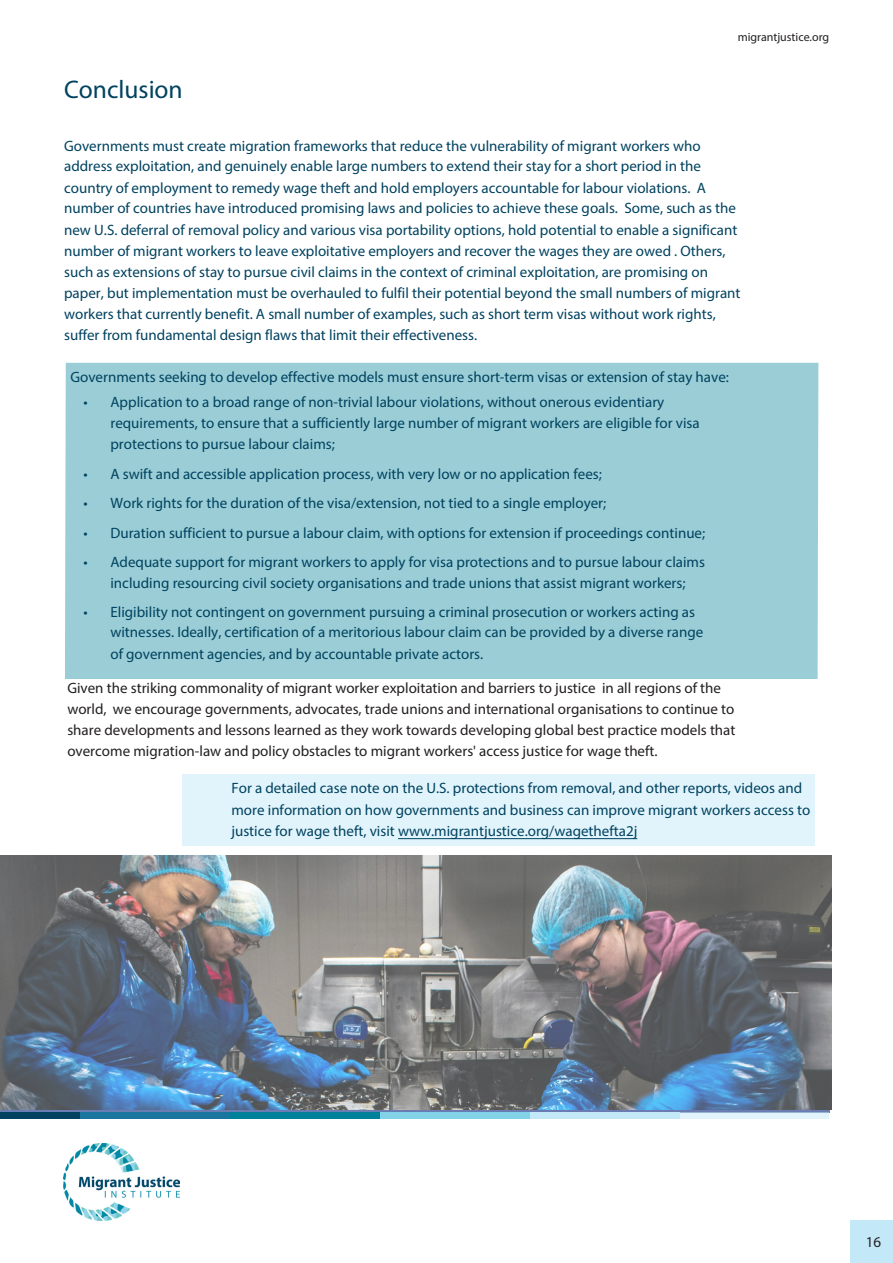
<style>
.page{position:relative;width:893px;height:1263px;background:#fff}
.page>*{position:absolute;margin:0;border:0;box-sizing:border-box;transform-origin:0 0}
.Migrant_Justice_-_Bo{font:25.5px "Myriad Pro";color:#00425f}
.Migrant_Justice_-_Bo-2{font:15px/21px "Myriad Pro";color:#00425f}
.Migrant_Justice_-_Bo-3{font:15px/21px "Myriad Pro";color:#231f20}
.blue_box_body{font:15px/21.3px "Myriad Pro";color:#00425f}
.t1{font:12px "Myriad Pro";color:#231f20}
</style>
<div class="page">
<div style="left:65px;top:363px;width:753px;height:316px;background:#9acdd6"></div>
<div style="left:850px;top:1220px;width:43px;height:43px;background:#c3e9f9"></div>
<img style="left:1px;top:855px;width:831px;height:255px">
<div style="left:0;top:1112px;width:81px;height:7px;background:#00425f"></div>
<div style="left:230px;top:1112px;width:150px;height:7px;background:#00819a"></div>
<div style="left:380px;top:1112px;width:150px;height:7px;background:#83d3e8"></div>
<div style="left:530px;top:1112px;width:149px;height:7px;background:#c3e9f9"></div>
<div style="left:679px;top:1112px;width:150px;height:7px;background:#e1f4fc"></div>
<div style="left:81px;top:1112px;width:149px;height:7px;background:#1a759f"></div>
<div style="left:183px;top:774px;width:632px;height:71px;background:#e1f4fc"></div>
<img style="left:64px;top:1143px;width:115px;height:77px">
<hr style="left:398px;top:838px;width:239px;height:1px;background:#00425f">
<p class="Migrant_Justice_-_Bo" style="left:64px;top:74px;width:120px">Conclusion</p>
<p class="t1" style="left:738px;top:30px;width:93px">migrantjustice.org</p>
<p class="Migrant_Justice_-_Bo-2" style="left:64px;top:135px;width:678px">Governments must create migration frameworks that reduce the vulnerability of migrant workers who address exploitation, and genuinely enable large numbers to extend their stay for a short period in the country of employment to remedy wage theft and hold employers accountable for labour violations. A number of countries have introduced promising laws and policies to achieve these goals. Some, such as the new U.S. deferral of removal policy and various visa portability options, hold potential to enable a significant number of migrant workers to leave exploitative employers and recover the wages they are owed . Others, such as extensions of stay to pursue civil claims in the context of criminal exploitation, are promising on paper, but implementation must be overhauled to fulfil their potential beyond the small numbers of migrant workers that currently benefit. A small number of examples, such as short term visas without work rights, suffer from fundamental design flaws that limit their effectiveness.</p>
<p class="Migrant_Justice_-_Bo-2" style="left:70px;top:366px;width:660px">Governments seeking to develop effective models must ensure short-term visas or extension of stay have:</p>
<p class="Migrant_Justice_-_Bo-2" style="left:110px;top:392px;width:591px;text-indent:-27px">• Application to a broad range of non-trivial labour violations, without onerous evidentiary requirements, to ensure that a sufficiently large number of migrant workers are eligible for visa protections to pursue labour claims;</p>
<p class="Migrant_Justice_-_Bo-2" style="left:83px;top:463px;width:520px">• A swift and accessible application process, with very low or no application fees;</p>
<p class="Migrant_Justice_-_Bo-2" style="left:83px;top:493px;width:524px">• Work rights for the duration of the visa/extension, not tied to a single employer;</p>
<p class="Migrant_Justice_-_Bo-2" style="left:83px;top:522px;width:623px">• Duration sufficient to pursue a labour claim, with options for extension if proceedings continue;</p>
<p class="Migrant_Justice_-_Bo-2" style="left:83px;top:551px;width:623px;text-align:center">• Adequate support for migrant workers to apply for visa protections and to pursue labour claims including resourcing civil society organisations and trade unions that assist migrant workers;</p>
<p class="Migrant_Justice_-_Bo-2" style="left:110px;top:601px;width:594px;text-indent:-27px">• Eligibility not contingent on government pursuing a criminal prosecution or workers acting as witnesses. Ideally, certification of a meritorious labour claim can be provided by a diverse range of government agencies, and by accountable private actors.</p>
<p class="Migrant_Justice_-_Bo-3" style="left:67px;top:678px;width:670px">Given the striking commonality of migrant worker exploitation and barriers to justice in all regions of the world, we encourage governments, advocates, trade unions and international organisations to continue to share developments and lessons learned as they work towards developing global best practice models that overcome migration-law and policy obstacles to migrant workers' access justice for wage theft.</p>
<p class="blue_box_body" style="left:231px;top:777px;width:580px">For a detailed case note on the U.S. protections from removal, and other reports, videos and more information on how governments and business can improve migrant workers access to justice for wage theft, visit www.migrantjustice.org/wagethefta2j</p>
<p class="Migrant_Justice_-_Bo-3" style="left:866px;top:1231px;width:17px">16</p>
</div>
